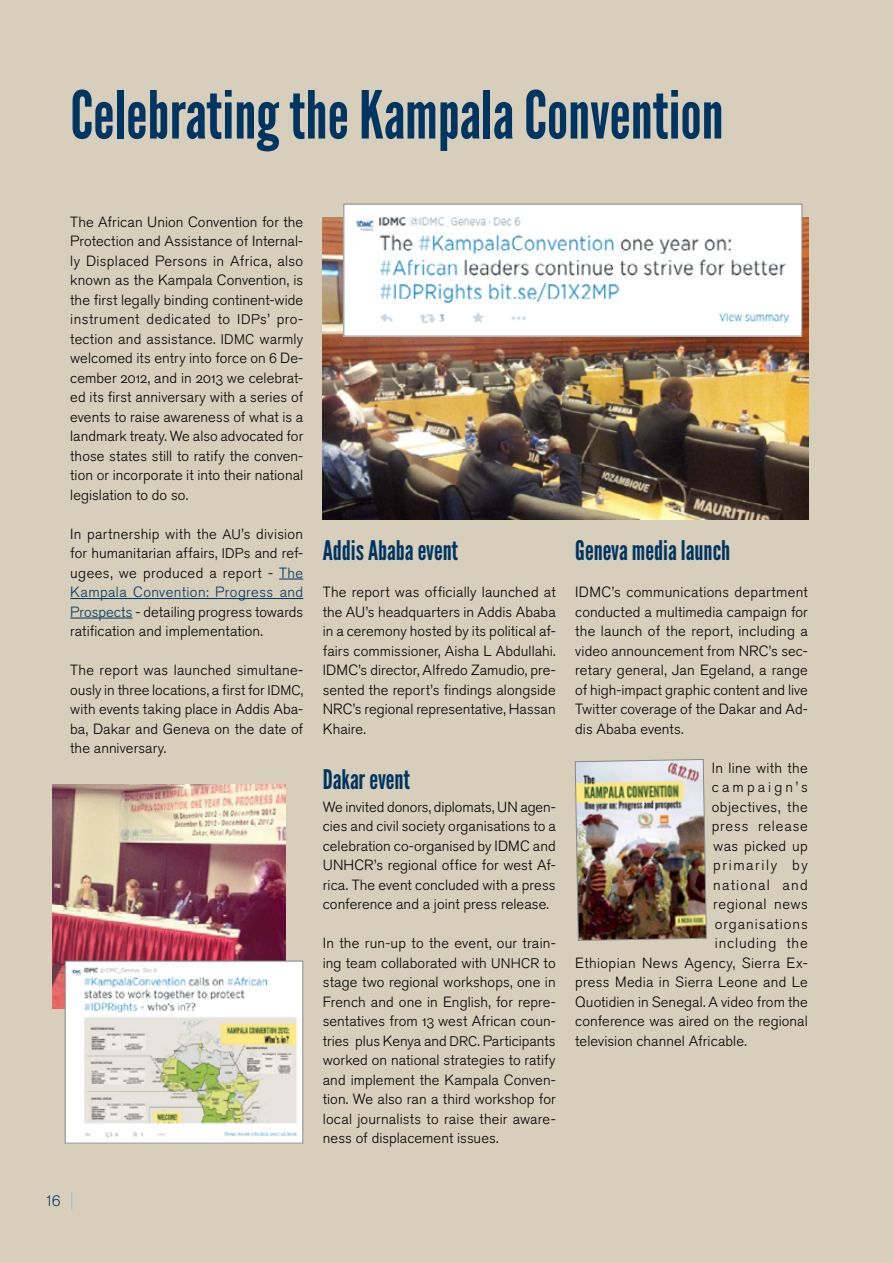
<style>
.page{position:relative;width:893px;height:1263px;background:#d7cebc}
.page>*{position:absolute;margin:0;border:0;box-sizing:border-box;transform-origin:0 0}
.t1{font:66px "League Gothic";color:#003561}
.t2{font:27px "League Gothic";color:#003561}
.t3{font:300 15px "Akzidenz Grotesk Pro";color:#003561}
.t4{font:300 14.7px/19.5px "Akzidenz Grotesk Pro";letter-spacing:.005em;color:#000;text-align:justify}
.t5{font:300 14.7px "Akzidenz Grotesk Pro";letter-spacing:.03em;color:#000}
.t6{font:300 14.7px "Akzidenz Grotesk Pro";letter-spacing:.035em;color:#000}
.t7{font:300 14.7px "Akzidenz Grotesk Pro";letter-spacing:.065em;color:#000}
.t8{font:300 14.7px "Akzidenz Grotesk Pro";letter-spacing:.055em;color:#000}
.t9{font:300 14.7px "Akzidenz Grotesk Pro";letter-spacing:.04em;color:#000}
.t10{font:300 14.7px "Akzidenz Grotesk Pro";letter-spacing:.06em;color:#000}
.t11{font:300 14.7px "Akzidenz Grotesk Pro";letter-spacing:.025em;color:#000}
.t12{font:300 14.7px "Akzidenz Grotesk Pro";letter-spacing:.105em;color:#000}
.t13{font:300 14.7px "Akzidenz Grotesk Pro";letter-spacing:.085em;color:#000}
.t14{font:300 14.7px "Akzidenz Grotesk Pro";letter-spacing:.21em;color:#000}
.s1{font-size:13.8px}
.s2{color:#003561}
</style>
<div class="page">
<img style="left:323px;top:217px;width:485px;height:302px">
<svg style="left:279px;top:579px;width:24px;height:1px"></svg>
<hr style="left:70px;top:598px;width:233px;height:1px;background:#003561">
<hr style="left:70px;top:618px;width:62px;height:1px;background:#003561">
<img style="left:575px;top:759px;width:132px;height:182px">
<img style="left:346px;top:206px;width:454px;height:128px">
<div style="left:344px;top:204px;width:458px;height:132px;border:1px solid #87888a"></div>
<img style="left:52px;top:784px;width:233px;height:224px">
<img style="left:67px;top:963px;width:234px;height:178px">
<div style="left:65px;top:961px;width:238px;height:182px;border:1px solid #87888a"></div>
<svg style="left:71px;top:1191px;width:1px;height:19px"></svg>
<h1 class="t1" style="left:70px;top:76px;width:655px">Celebrating the Kampala Convention</h1>
<p class="t4" style="left:70px;top:212px;width:235px">The African Union Convention for the Protection and Assistance of Internal&shy;ly Displaced Persons in Africa, also known as the Kampala Convention, is the first legally binding continent-wide instrument dedicated to <span class="s1">IDP</span>s’ pro&shy;tection and assistance. <span class="s1">IDMC</span> warmly welcomed its entry into force on 6 De&shy;cember 2012, and in 2013 we celebrat&shy;ed its first anniversary with a series of events to raise awareness of what is a landmark treaty. We also advocated for those states still to ratify the conven&shy;tion or incorporate it into their national legislation to do so.</p>
<p class="t4" style="left:70px;top:524px;width:235px">In partnership with the <span class="s1">AU</span>’s division for humanitarian affairs, <span class="s1">IDP</span>s and ref&shy;ugees, we produced a report - <span class="s2">The Kampala Convention: Progress and Prospects</span> - detailing progress towards ratification and implementation.</p>
<p class="t4" style="left:70px;top:660px;width:235px">The report was launched simultane&shy;ously in three locations, a first for <span class="s1">IDMC</span>, with events taking place in Addis Aba&shy;ba, Dakar and Geneva on the date of the anniversary.</p>
<p class="t3" style="left:45px;top:1191px;width:17px">16</p>
<h2 class="t2" style="left:323px;top:534px;width:137px">Addis Ababa event</h2>
<p class="t4" style="left:323px;top:582px;width:234px">The report was officially launched at the AU’s headquarters in Addis Ababa in a ceremony hosted by its political af&shy;fairs commissioner, Aisha L Abdullahi.<br>IDMC’s director, Alfredo Zamudio, pre&shy;sented the report’s findings alongside NRC’s regional representative, Hassan Khaire.</p>
<h2 class="t2" style="left:323px;top:763px;width:89px">Dakar event</h2>
<p class="t4" style="left:323px;top:797px;width:234px">We invited donors, diplomats, UN agen&shy;cies and civil society organisations to a celebration co-organised by IDMC and UNHCR’s regional office for west Af&shy;rica. The event concluded with a press conference and a joint press release.</p>
<p class="t4" style="left:323px;top:933px;width:234px">In the run-up to the event, our train&shy;ing team collaborated with <span class="s1">UNHCR</span> to stage two regional workshops, one in French and one in English, for repre&shy;sentatives from 13 west African coun&shy;tries plus Kenya and <span class="s1">DRC</span>. Participants worked on national strategies to ratify and implement the Kampala Conven&shy;tion. We also ran a third workshop for local journalists to raise their aware&shy;ness of displacement issues.</p>
<h2 class="t2" style="left:575px;top:534px;width:157px">Geneva media launch</h2>
<p class="t4" style="left:575px;top:582px;width:234px">IDMC’s communications department conducted a multimedia campaign for the launch of the report, including a video announcement from NRC’s sec&shy;retary general, Jan Egeland, a range of high-impact graphic content and live Twitter coverage of the Dakar and Ad&shy;dis Ababa events.</p>
<p class="t4" style="left:712px;top:758px;width:97px">In line with the</p>
<p class="t14" style="left:712px;top:777px;width:97px">campaign’s</p>
<p class="t6" style="left:712px;top:797px;width:97px">objectives, the</p>
<p class="t8" style="left:712px;top:816px;width:98px">press release</p>
<p class="t11" style="left:713px;top:836px;width:96px">was picked up</p>
<p class="t12" style="left:713px;top:855px;width:96px">primarily by</p>
<p class="t13" style="left:713px;top:875px;width:96px">national and</p>
<p class="t9" style="left:713px;top:894px;width:96px">regional news</p>
<p class="t7" style="left:715px;top:914px;width:95px">organisations</p>
<p class="t10" style="left:715px;top:933px;width:94px">including the</p>
<p class="t5" style="left:575px;top:953px;width:234px">Ethiopian News Agency, Sierra Ex-</p>
<p class="t4" style="left:575px;top:972px;width:234px">press Media in Sierra Leone and Le</p>
<p class="t4" style="left:575px;top:992px;width:234px">Quotidien in Senegal. A video from the</p>
<p class="t4" style="left:575px;top:1011px;width:234px">conference was aired on the regional</p>
<p class="t4" style="left:575px;top:1031px;width:173px">television channel Africable.</p>
</div>
